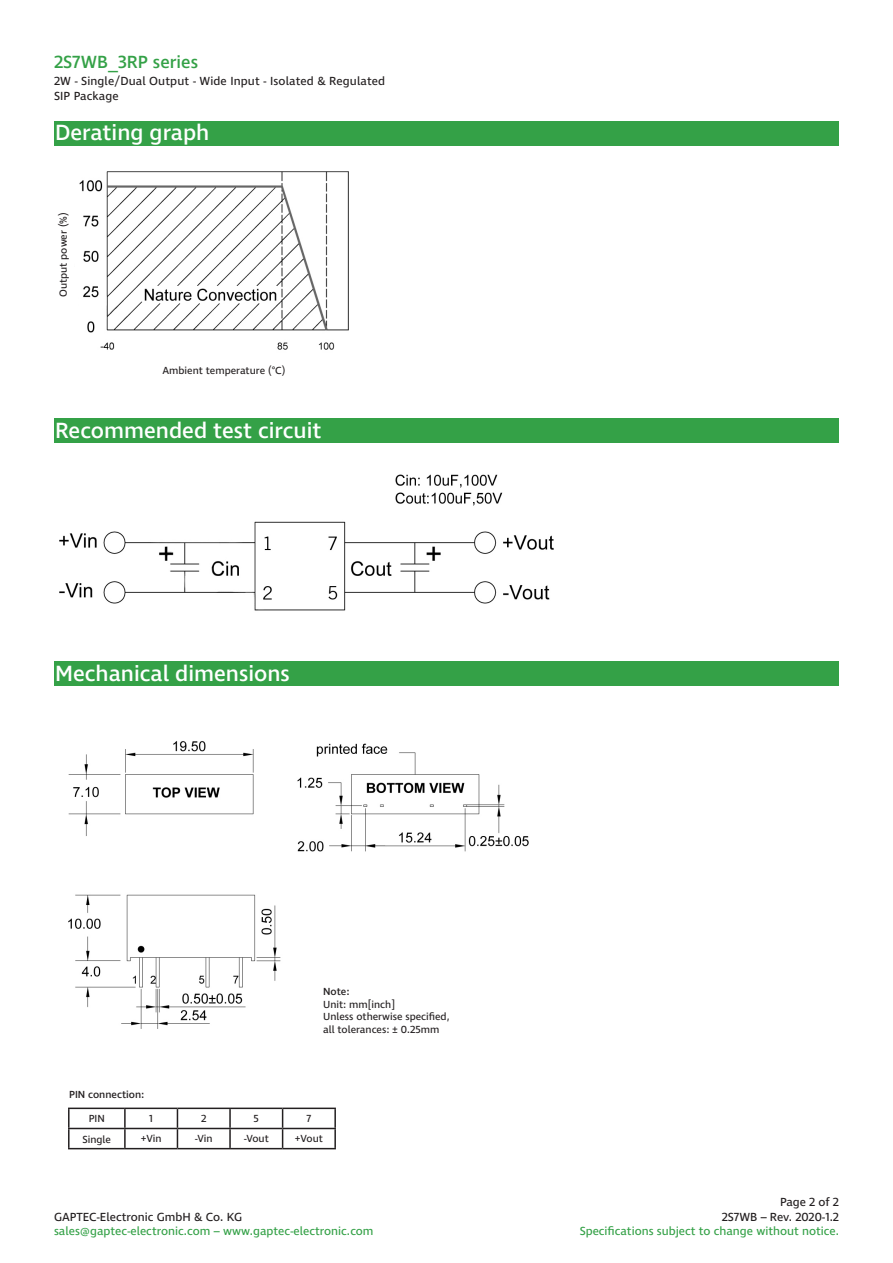
<style>
.page{position:relative;width:893px;height:1263px;background:#fff}
.page>*{position:absolute;margin:0;border:0;box-sizing:border-box;transform-origin:0 0}
.t1{font:500 22.5px "Ingra";color:#fff}
.t2{font:500 18px "Ingra";color:#34a147}
.t3{font:12px/14.4px "Ingra";letter-spacing:.01em;color:#231f20;text-align:right}
.t4{font:12px "Ingra";color:#34a147}
.t5{font:10.5px "Ingra";color:#231f20}
.t6{font:500 10.5px "Ingra";color:#231f20}
</style>
<div class="page">
<div style="left:54px;top:121px;width:785px;height:25px;background:#34a147"></div>
<img style="left:79px;top:171px;width:269px;height:179px">
<div style="left:54px;top:661px;width:785px;height:25px;background:#34a147"></div>
<div style="left:54px;top:418px;width:785px;height:25px;background:#34a147"></div>
<img style="left:68px;top:741px;width:461px;height:287px">
<div style="left:323px;top:987px;width:169px;height:62px;background:#fff"></div>
<hr style="left:68px;top:1107px;width:57px;height:2px;background:#231f20">
<hr style="left:125px;top:1107px;width:52px;height:2px;background:#231f20">
<hr style="left:177px;top:1107px;width:53px;height:2px;background:#231f20">
<hr style="left:230px;top:1107px;width:53px;height:2px;background:#231f20">
<hr style="left:283px;top:1107px;width:53px;height:2px;background:#231f20">
<hr style="left:68px;top:1128px;width:57px;height:1px;background:#231f20">
<svg style="left:68px;top:1109px;width:2px;height:39px"></svg>
<hr style="left:125px;top:1128px;width:52px;height:1px;background:#231f20">
<svg style="left:124px;top:1109px;width:2px;height:39px"></svg>
<hr style="left:177px;top:1128px;width:53px;height:1px;background:#231f20">
<svg style="left:177px;top:1109px;width:1px;height:39px"></svg>
<hr style="left:230px;top:1128px;width:53px;height:1px;background:#231f20">
<svg style="left:229px;top:1109px;width:2px;height:39px"></svg>
<hr style="left:283px;top:1128px;width:53px;height:1px;background:#231f20">
<svg style="left:282px;top:1109px;width:1px;height:39px"></svg>
<svg style="left:334px;top:1109px;width:2px;height:39px"></svg>
<hr style="left:68px;top:1148px;width:57px;height:1px;background:#231f20">
<hr style="left:125px;top:1148px;width:52px;height:1px;background:#231f20">
<hr style="left:177px;top:1148px;width:53px;height:1px;background:#231f20">
<hr style="left:230px;top:1148px;width:53px;height:1px;background:#231f20">
<hr style="left:283px;top:1148px;width:53px;height:1px;background:#231f20">
<img style="left:60px;top:474px;width:493px;height:137px">
<h2 class="t2" style="left:54px;top:50px;width:146px">2S7WB_3RP series</h2>
<p class="t3" style="left:54px;top:75px;width:333px;text-align:left">2W - Single/Dual Output - Wide Input - Isolated &amp; Regulated<br>SIP Package</p>
<p class="t1" style="left:55px;top:119px;width:156px">Derating graph</p>
<p class="t5" style="left:57px;top:297px;width:86px;rotate:-90deg">Output power (%)</p>
<p class="t5" style="left:162px;top:364px;width:124px">Ambient temperature (°C)</p>
<p class="t1" style="left:55px;top:416px;width:268px">Recommended test circuit</p>
<p class="t1" style="left:55px;top:659px;width:236px">Mechanical dimensions</p>
<p class="t6" style="left:323px;top:985px;width:28px">Note:</p>
<p class="t5" style="left:323px;top:998px;width:73px">Unit: mm[inch]</p>
<p class="t5" style="left:323px;top:1010px;width:128px">Unless otherwise specified,</p>
<p class="t5" style="left:323px;top:1023px;width:118px">all tolerances: ± 0.25mm</p>
<p class="t6" style="left:69px;top:1088px;width:77px">PIN connection:</p>
<p class="t5" style="left:89px;top:1112px;width:18px">PIN</p>
<p class="t5" style="left:149px;top:1112px;width:5px">1</p>
<p class="t5" style="left:201px;top:1112px;width:7px">2</p>
<p class="t5" style="left:254px;top:1112px;width:7px">5</p>
<p class="t5" style="left:306px;top:1112px;width:6px">7</p>
<p class="t5" style="left:83px;top:1132px;width:30px">Single</p>
<p class="t5" style="left:141px;top:1132px;width:23px">+Vin</p>
<p class="t5" style="left:195px;top:1132px;width:19px">-Vin</p>
<p class="t5" style="left:244px;top:1132px;width:27px">-Vout</p>
<p class="t5" style="left:295px;top:1132px;width:30px">+Vout</p>
<p class="t3" style="left:54px;top:1210px;width:190px">GAPTEC-Electronic GmbH &amp; Co. KG</p>
<p class="t4" style="left:54px;top:1223px;width:321px">sales@gaptec-electronic.com – www.gaptec-electronic.com</p>
<p class="t3" style="left:722px;top:1195px;width:119px">Page 2 of 2<br>2S7WB – Rev. 2020-1.2</p>
<p class="t4" style="left:580px;top:1223px;width:261px">Specifications subject to change without notice.</p>
</div>
